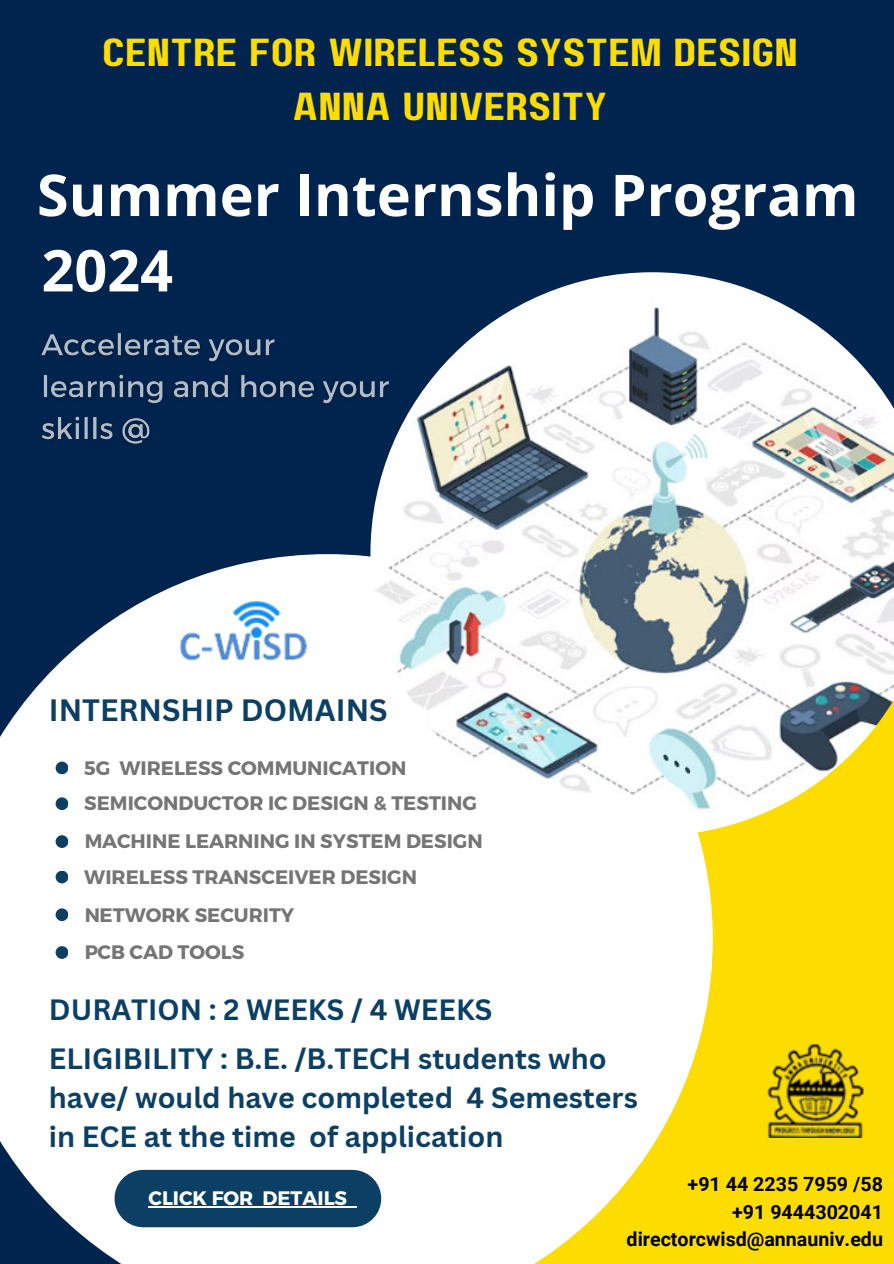
<style>
.page{position:relative;width:894px;height:1264px;background:#fff}
.page>*{position:absolute;margin:0;border:0;box-sizing:border-box;transform-origin:0 0}
.t1{font:700 57.6px "Open Sans";color:#fff}
.t2{font:39px/54px "Paalalabas Display Wide BETA";color:#fddc00;text-align:center}
.t3{font:700 30px "Canva Sans";color:#0c3f64}
.t4{font:700 28.5px/39.3px "Canva Sans";color:#0c3f64}
.t5{font:700 19.65px "Roboto";color:#000}
.t6{font:700 19.5px/35.7px "Montserrat";color:#3b3a3a}
.t7{font:700 19.5px "Montserrat";color:#fff}
</style>
<div class="page">
<div style="left:0;top:0;width:893px;height:1263px;background:#00244e"></div>
<div style="left:390px;top:631px;width:503px;height:632px;background:#fddc00"></div>
<svg style="left:0;top:554px;width:712px;height:709px;fill:#fff"></svg>
<div style="left:143px;top:1169px;width:209px;height:58px;background:#0c3f64"></div>
<img style="left:370px;top:272px;width:523px;height:563px">
<div style="left:56px;top:761px;width:12px;height:13px;background:#0c3f64;border-radius:50%"></div>
<div style="left:56px;top:797px;width:12px;height:13px;background:#0c3f64;border-radius:50%"></div>
<div style="left:56px;top:835px;width:12px;height:13px;background:#0c3f64;border-radius:50%"></div>
<div style="left:56px;top:870px;width:12px;height:13px;background:#0c3f64;border-radius:50%"></div>
<img style="left:177px;top:601px;width:134px;height:60px">
<img style="left:767px;top:1044px;width:97px;height:93px">
<hr style="left:148px;top:1206px;width:105px;height:1px;background:#fff">
<hr style="left:262px;top:1206px;width:85px;height:1px;background:#fff">
<img style="left:41px;top:325px;width:356px;height:129px">
<div style="left:56px;top:908px;width:12px;height:13px;background:#0c3f64;border-radius:50%"></div>
<div style="left:56px;top:946px;width:12px;height:12px;background:#0c3f64;border-radius:50%"></div>
<h6 class="t2" style="left:102px;top:28px;width:696px">CENTRE FOR WIRELESS SYSTEM DESIGN<br>ANNA UNIVERSITY</h6>
<h3 class="t1" style="left:37px;top:154px;width:822px">Summer Internship Program</h3>
<h3 class="t1" style="left:41px;top:230px;width:133px">2024</h3>
<p class="t3" style="left:49px;top:689px;width:340px">INTERNSHIP DOMAINS</p>
<p class="t6" style="left:84px;top:749px;width:394px">5G WIRELESS COMMUNICATION<br>SEMICONDUCTOR IC DESIGN &amp; TESTING</p>
<p class="t6" style="left:84px;top:822px;width:400px">MACHINE LEARNING IN SYSTEM DESIGN<br>WIRELESS TRANSCEIVER DESIGN</p>
<p class="t6" style="left:84px;top:894px;width:211px;line-height:37.8px">NETWORK SECURITY<br>PCB CAD TOOLS</p>
<h6 class="t4" style="left:49px;top:989px;width:445px">DURATION : 2 WEEKS / 4 WEEKS</h6>
<h6 class="t4" style="left:49px;top:1037px;width:590px">ELIGIBILITY : B.E. /B.TECH students who have/ would have completed 4 Semesters in ECE at the time of application</h6>
<p class="t7" style="left:148px;top:1185px;width:200px">CLICK FOR DETAILS</p>
<h6 class="t5" style="left:687px;top:1173px;width:197px">+91 44 2235 7959 /58</h6>
<h6 class="t5" style="left:732px;top:1200px;width:152px">+91 9444302041</h6>
<h6 class="t5" style="left:626px;top:1227px;width:258px">directorcwisd@annauniv.edu</h6>
</div>
